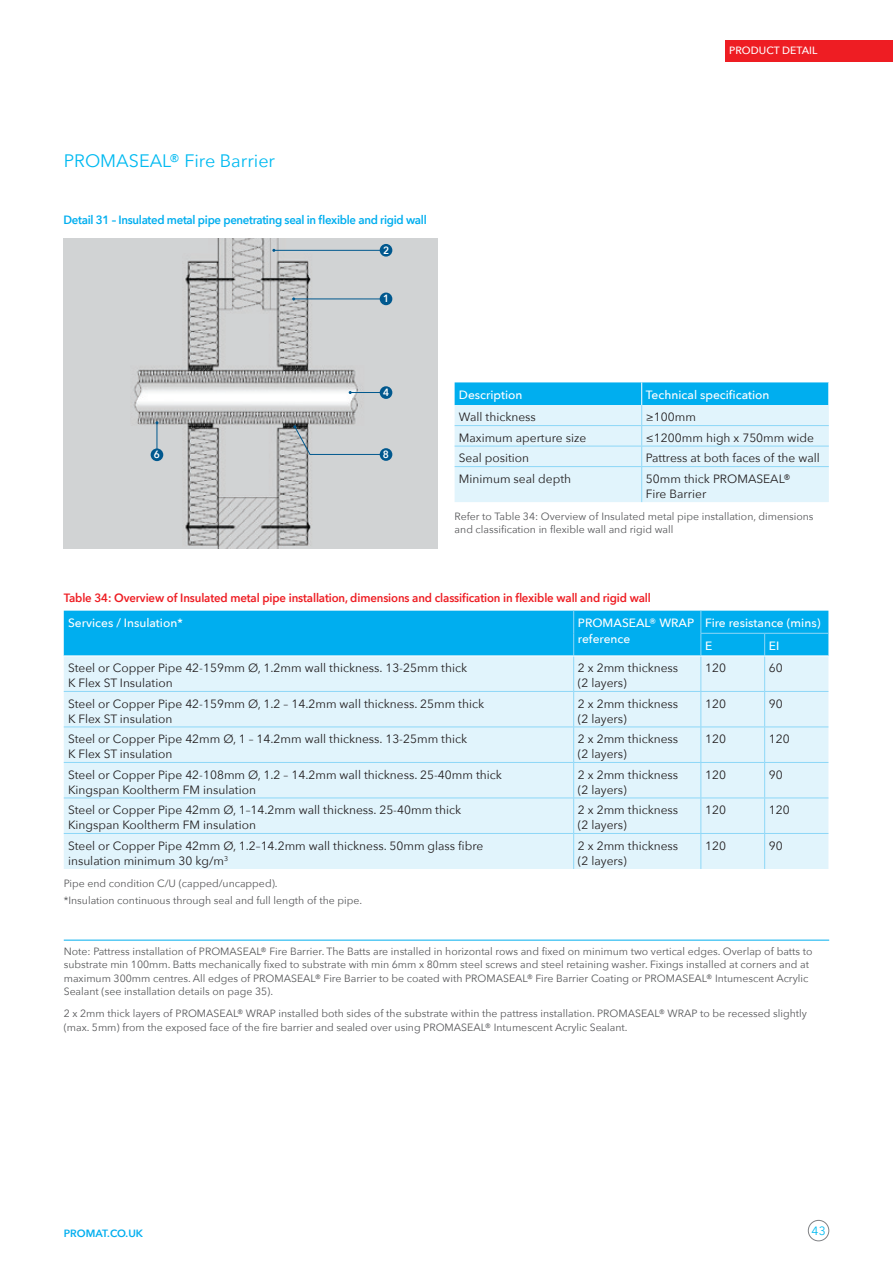
<style>
.page{position:relative;width:893px;height:1263px;background:#fff}
.page>*{position:absolute;margin:0;border:0;box-sizing:border-box;transform-origin:0 0}
.t1{font:18px "Avenir Next";color:#00baf1}
.t2{font:12px/15px "Avenir Next";color:#231f20}
.t3{font:600 12px "Avenir Next";letter-spacing:-.01em;color:#ee1d23;scale:.95 1}
.t4{font:500 12px/16.5px "Avenir Next";color:#fff}
.t5{font:600 12px "Avenir Next";letter-spacing:-.025em;color:#00aeef;scale:.95 1}
.t6{font:12px "Avenir Next";color:#00baf1}
.t7{font:10.5px/13.5px "Avenir Next";color:#57585a}
.t8{font:500 10.5px "Avenir Next";color:#fff}
.t9{font:600 10.5px "Avenir Next";color:#00aeef}
.t10{font:600 10.5px "Avenir Next";color:#fff;scale:.95 1}
</style>
<div class="page">
<div style="left:725px;top:40px;width:168px;height:21px;background:#ee1d23"></div>
<div style="left:808px;top:1220px;width:21px;height:21px;border:1px solid #808285;border-radius:50%"></div>
<svg style="left:455px;top:382px;width:374px;height:120px;background:#b4e6f9"></svg>
<img style="left:63px;top:238px;width:375px;height:310px">
<hr style="left:274px;top:250px;width:113px;height:1px;background:#00588e">
<div style="left:380px;top:244px;width:12px;height:13px;background:#00588e;border-radius:50%"></div>
<hr style="left:294px;top:299px;width:93px;height:1px;background:#00588e">
<div style="left:380px;top:293px;width:12px;height:12px;background:#00588e;border-radius:50%"></div>
<hr style="left:350px;top:392px;width:37px;height:1px;background:#00588e">
<div style="left:380px;top:386px;width:12px;height:13px;background:#00588e;border-radius:50%"></div>
<svg style="left:293px;top:425px;width:89px;height:30px;background:#c1c6c9"></svg>
<div style="left:380px;top:448px;width:12px;height:13px;background:#00588e;border-radius:50%"></div>
<svg style="left:155px;top:421px;width:3px;height:27px"></svg>
<div style="left:151px;top:448px;width:12px;height:13px;background:#00588e;border-radius:50%"></div>
<div style="left:64px;top:656px;width:764px;height:213px;background:#e1f4fc"></div>
<hr style="left:573px;top:656px;width:1px;height:35px;background:#8dd7f7">
<hr style="left:700px;top:656px;width:1px;height:35px;background:#8dd7f7">
<hr style="left:764px;top:656px;width:1px;height:35px;background:#8dd7f7">
<hr style="left:64px;top:691px;width:510px;height:1px;background:#8dd7f7">
<hr style="left:574px;top:691px;width:127px;height:1px;background:#8dd7f7">
<hr style="left:573px;top:692px;width:1px;height:34px;background:#8dd7f7">
<hr style="left:701px;top:691px;width:64px;height:1px;background:#8dd7f7">
<hr style="left:700px;top:692px;width:1px;height:34px;background:#8dd7f7">
<hr style="left:765px;top:691px;width:63px;height:1px;background:#8dd7f7">
<hr style="left:764px;top:692px;width:1px;height:34px;background:#8dd7f7">
<hr style="left:64px;top:726px;width:510px;height:1px;background:#8dd7f7">
<hr style="left:574px;top:726px;width:127px;height:1px;background:#8dd7f7">
<hr style="left:573px;top:727px;width:1px;height:35px;background:#8dd7f7">
<hr style="left:701px;top:726px;width:64px;height:1px;background:#8dd7f7">
<hr style="left:700px;top:727px;width:1px;height:35px;background:#8dd7f7">
<hr style="left:765px;top:726px;width:63px;height:1px;background:#8dd7f7">
<hr style="left:764px;top:727px;width:1px;height:35px;background:#8dd7f7">
<hr style="left:64px;top:762px;width:510px;height:1px;background:#8dd7f7">
<hr style="left:574px;top:762px;width:127px;height:1px;background:#8dd7f7">
<hr style="left:573px;top:763px;width:1px;height:34px;background:#8dd7f7">
<hr style="left:701px;top:762px;width:64px;height:1px;background:#8dd7f7">
<hr style="left:700px;top:763px;width:1px;height:34px;background:#8dd7f7">
<hr style="left:765px;top:762px;width:63px;height:1px;background:#8dd7f7">
<hr style="left:764px;top:763px;width:1px;height:34px;background:#8dd7f7">
<hr style="left:64px;top:797px;width:510px;height:1px;background:#8dd7f7">
<hr style="left:574px;top:797px;width:127px;height:1px;background:#8dd7f7">
<hr style="left:573px;top:798px;width:1px;height:35px;background:#8dd7f7">
<hr style="left:701px;top:797px;width:64px;height:1px;background:#8dd7f7">
<hr style="left:700px;top:798px;width:1px;height:35px;background:#8dd7f7">
<hr style="left:765px;top:797px;width:63px;height:1px;background:#8dd7f7">
<hr style="left:764px;top:798px;width:1px;height:35px;background:#8dd7f7">
<hr style="left:64px;top:833px;width:510px;height:1px;background:#8dd7f7">
<hr style="left:574px;top:833px;width:127px;height:1px;background:#8dd7f7">
<hr style="left:573px;top:834px;width:1px;height:35px;background:#8dd7f7">
<hr style="left:701px;top:833px;width:64px;height:1px;background:#8dd7f7">
<hr style="left:700px;top:834px;width:1px;height:35px;background:#8dd7f7">
<hr style="left:765px;top:833px;width:63px;height:1px;background:#8dd7f7">
<hr style="left:764px;top:834px;width:1px;height:35px;background:#8dd7f7">
<div style="left:64px;top:611px;width:764px;height:45px;background:#00aeef"></div>
<hr style="left:701px;top:655px;width:64px;height:1px;background:#fff">
<hr style="left:765px;top:655px;width:63px;height:1px;background:#fff">
<hr style="left:64px;top:940px;width:765px;height:1px;background:#00aeef">
<p class="t8" style="left:729px;top:41px;width:90px">PRODUCT DETAIL</p>
<h1 class="t1" style="left:64px;top:145px;width:213px">PROMASEAL® Fire Barrier</h1>
<p class="t5" style="left:63px;top:210px;width:384px">Detail 31 – Insulated metal pipe penetrating seal in flexible and rigid wall</p>
<p class="t10" style="left:383px;top:241px;width:8px">2</p>
<p class="t10" style="left:383px;top:290px;width:8px">1</p>
<p class="t10" style="left:383px;top:383px;width:8px">4</p>
<p class="t10" style="left:154px;top:446px;width:8px">6</p>
<p class="t10" style="left:383px;top:445px;width:8px">8</p>
<p class="t4" style="left:459px;top:386px;width:65px">Description</p>
<p class="t4" style="left:646px;top:386px;width:125px">Technical specification</p>
<p class="t2" style="left:459px;top:409px;width:79px">Wall thickness</p>
<p class="t2" style="left:646px;top:409px;width:52px">≥100mm</p>
<p class="t2" style="left:459px;top:430px;width:129px">Maximum aperture size</p>
<p class="t2" style="left:646px;top:430px;width:169px">≤1200mm high x 750mm wide</p>
<p class="t2" style="left:459px;top:450px;width:72px">Seal position</p>
<p class="t2" style="left:646px;top:450px;width:175px">Pattress at both faces of the wall</p>
<p class="t2" style="left:459px;top:471px;width:114px">Minimum seal depth</p>
<p class="t2" style="left:646px;top:471px;width:146px">50mm thick PROMASEAL®<br>Fire Barrier</p>
<p class="t7" style="left:455px;top:509px;width:360px">Refer to Table 34: Overview of Insulated metal pipe installation, dimensions and classification in flexible wall and rigid wall</p>
<p class="t3" style="left:64px;top:588px;width:619px">Table 34: Overview of Insulated metal pipe installation, dimensions and classification in flexible wall and rigid wall</p>
<p class="t4" style="left:68px;top:614px;width:116px">Services / Insulation*</p>
<p class="t4" style="left:578px;top:614px;width:118px">PROMASEAL® WRAP reference</p>
<p class="t4" style="left:705px;top:611px;width:117px;line-height:22.6px">Fire resistance (mins)<br>E</p>
<p class="t4" style="left:769px;top:637px;width:12px">EI</p>
<p class="t2" style="left:68px;top:660px;width:401px">Steel or Copper Pipe 42-159mm Ø, 1.2mm wall thickness. 13-25mm thick<br>K Flex ST Insulation</p>
<p class="t2" style="left:578px;top:660px;width:102px">2 x 2mm thickness (2 layers)</p>
<p class="t2" style="left:705px;top:660px;width:22px">120</p>
<p class="t2" style="left:769px;top:660px;width:15px">60</p>
<p class="t2" style="left:68px;top:695px;width:418px">Steel or Copper Pipe 42-159mm Ø, 1.2 – 14.2mm wall thickness. 25mm thick<br>K Flex ST insulation</p>
<p class="t2" style="left:578px;top:695px;width:102px">2 x 2mm thickness (2 layers)</p>
<p class="t2" style="left:705px;top:695px;width:22px">120</p>
<p class="t2" style="left:769px;top:695px;width:15px">90</p>
<p class="t2" style="left:68px;top:731px;width:401px">Steel or Copper Pipe 42mm Ø, 1 – 14.2mm wall thickness. 13-25mm thick<br>K Flex ST insulation</p>
<p class="t2" style="left:578px;top:731px;width:102px">2 x 2mm thickness (2 layers)</p>
<p class="t2" style="left:705px;top:731px;width:22px">120</p>
<p class="t2" style="left:769px;top:731px;width:22px">120</p>
<p class="t2" style="left:68px;top:766px;width:435px">Steel or Copper Pipe 42-108mm Ø, 1.2 – 14.2mm wall thickness. 25-40mm thick<br>Kingspan Kooltherm FM insulation</p>
<p class="t2" style="left:578px;top:766px;width:102px">2 x 2mm thickness (2 layers)</p>
<p class="t2" style="left:705px;top:766px;width:22px">120</p>
<p class="t2" style="left:769px;top:766px;width:15px">90</p>
<p class="t2" style="left:68px;top:802px;width:395px">Steel or Copper Pipe 42mm Ø, 1–14.2mm wall thickness. 25-40mm thick<br>Kingspan Kooltherm FM insulation</p>
<p class="t2" style="left:578px;top:802px;width:102px">2 x 2mm thickness (2 layers)</p>
<p class="t2" style="left:705px;top:802px;width:22px">120</p>
<p class="t2" style="left:769px;top:802px;width:22px">120</p>
<p class="t2" style="left:68px;top:837px;width:417px">Steel or Copper Pipe 42mm Ø, 1.2–14.2mm wall thickness. 50mm glass fibre insulation minimum 30 kg/m<sup>3</sup></p>
<p class="t2" style="left:578px;top:837px;width:102px">2 x 2mm thickness (2 layers)</p>
<p class="t2" style="left:705px;top:837px;width:22px">120</p>
<p class="t2" style="left:769px;top:837px;width:15px">90</p>
<p class="t7" style="left:64px;top:874px;width:300px;line-height:17.7px">Pipe end condition C/U (capped/uncapped).<br>*Insulation continuous through seal and full length of the pipe.</p>
<p class="t7" style="left:64px;top:944px;width:750px">Note: Pattress installation of PROMASEAL® Fire Barrier. The Batts are installed in horizontal rows and fixed on minimum two vertical edges. Overlap of batts to substrate min 100mm. Batts mechanically fixed to substrate with min 6mm x 80mm steel screws and steel retaining washer. Fixings installed at corners and at maximum 300mm centres. All edges of PROMASEAL® Fire Barrier to be coated with PROMASEAL® Fire Barrier Coating or PROMASEAL® Intumescent Acrylic Sealant (see installation details on page 35).</p>
<p class="t7" style="left:64px;top:1006px;width:745px">2 x 2mm thick layers of PROMASEAL® WRAP installed both sides of the substrate within the pattress installation. PROMASEAL® WRAP to be recessed slightly (max. 5mm) from the exposed face of the fire barrier and sealed over using PROMASEAL® Intumescent Acrylic Sealant.</p>
<p class="t9" style="left:64px;top:1224px;width:81px">PROMAT.CO.UK</p>
<p class="t6" style="left:811px;top:1220px;width:16px">43</p>
</div>
